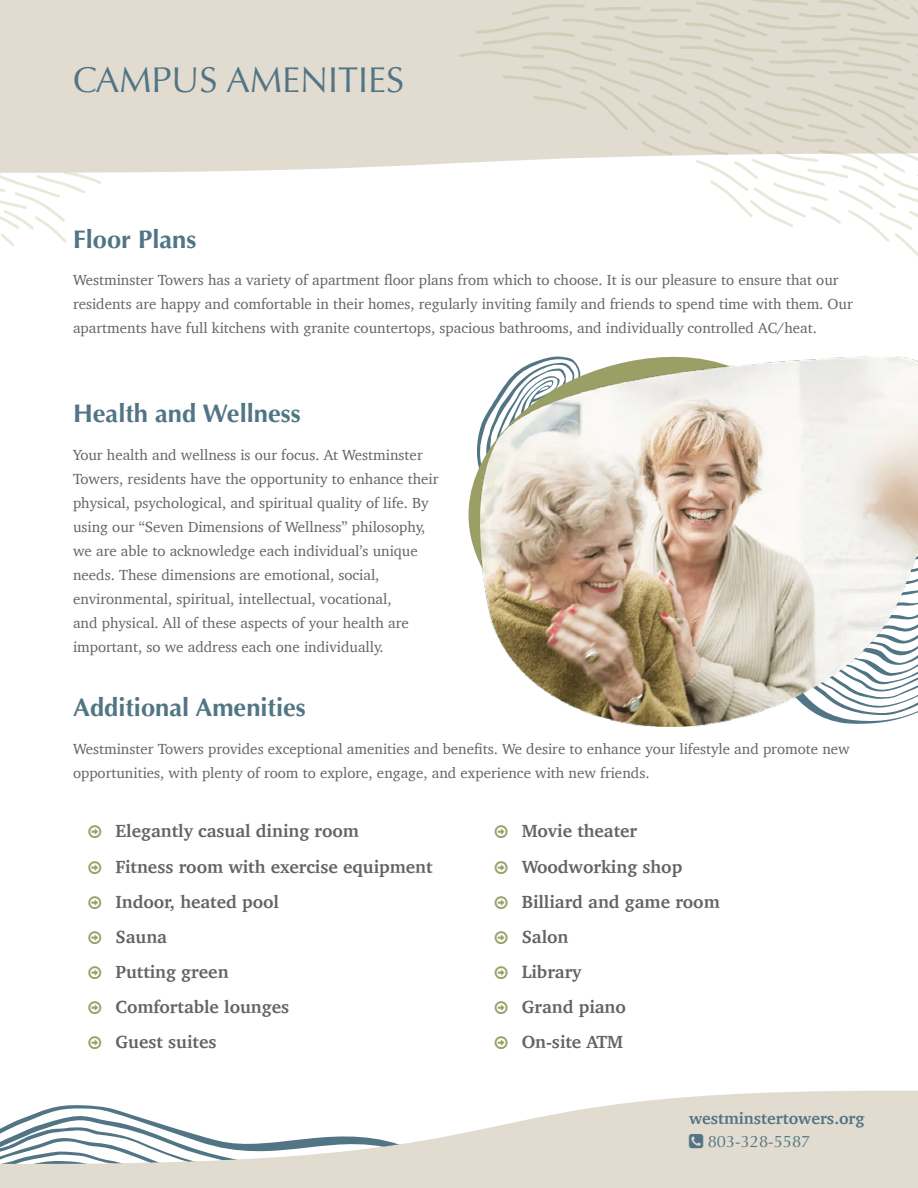
<style>
.page{position:relative;width:918px;height:1188px;background:#fff}
.page>*{position:absolute;margin:0;border:0;box-sizing:border-box;transform-origin:0 0}
.t1{font:36px "Optima";color:#517584}
.Content{font:700 25.5px "Optima";color:#517584}
.t2{font:700 18px "Charter";color:#636366}
.t3{font:700 16.5px "Charter";color:#517584}
.t4{font:16.5px "Optima";color:#517584}
.Content-2{font:15px/24px "Charter";color:#636366}
</style>
<div class="page">
<svg style="left:0;top:1090px;width:918px;height:98px;fill:#e1dbd0"></svg>
<svg style="left:0;top:173px;width:101px;height:73px"></svg>
<div style="left:0;top:0;width:458px;height:173px;background:#e1dbd0"></div>
<svg style="left:458px;top:0;width:460px;height:256px"></svg>
<svg style="left:468px;top:356px;width:400px;height:210px"></svg>
<img style="left:481px;top:357px;width:437px;height:370px">
<svg style="left:689px;top:1134px;width:14px;height:14px"></svg>
<p class="t1" style="left:73px;top:59px;width:333px">CAMPUS AMENITIES</p>
<p class="Content" style="left:73px;top:224px;width:125px">Floor Plans</p>
<p class="Content-2" style="left:73px;top:268px;width:781px">Westminster Towers has a variety of apartment floor plans from which to choose. It is our pleasure to ensure that our residents are happy and comfortable in their homes, regularly inviting family and friends to spend time with them. Our apartments have full kitchens with granite countertops, spacious bathrooms, and individually controlled AC/heat.</p>
<p class="Content" style="left:73px;top:399px;width:229px">Health and Wellness</p>
<p class="Content-2" style="left:73px;top:442px;width:367px">Your health and wellness is our focus. At Westminster Towers, residents have the opportunity to enhance their physical, psychological, and spiritual quality of life. By using our “Seven Dimensions of Wellness” philosophy, we are able to acknowledge each individual’s unique needs. These dimensions are emotional, social, environmental, spiritual, intellectual, vocational,<br>and physical. All of these aspects of your health are important, so we address each one individually.</p>
<p class="Content" style="left:73px;top:693px;width:234px">Additional Amenities</p>
<p class="Content-2" style="left:73px;top:737px;width:778px">Westminster Towers provides exceptional amenities and benefits. We desire to enhance your lifestyle and promote new opportunities, with plenty of room to explore, engage, and experience with new friends.</p>
<p class="t2" style="left:116px;top:816px;width:245px">Elegantly casual dining room</p>
<p class="t2" style="left:116px;top:851px;width:319px">Fitness room with exercise equipment</p>
<p class="t2" style="left:116px;top:886px;width:165px">Indoor, heated pool</p>
<p class="t2" style="left:116px;top:921px;width:53px">Sauna</p>
<p class="t2" style="left:116px;top:956px;width:115px">Putting green</p>
<p class="t2" style="left:116px;top:991px;width:175px">Comfortable lounges</p>
<p class="t2" style="left:116px;top:1026px;width:102px">Guest suites</p>
<p class="t2" style="left:522px;top:816px;width:117px">Movie theater</p>
<p class="t2" style="left:522px;top:851px;width:162px">Woodworking shop</p>
<p class="t2" style="left:522px;top:886px;width:200px">Billiard and game room</p>
<p class="t2" style="left:522px;top:921px;width:48px">Salon</p>
<p class="t2" style="left:522px;top:956px;width:61px">Library</p>
<p class="t2" style="left:522px;top:991px;width:106px">Grand piano</p>
<p class="t2" style="left:522px;top:1026px;width:103px">On-site ATM</p>
<p class="t3" style="left:689px;top:1104px;width:177px">westminstertowers.org</p>
<p class="t4" style="left:708px;top:1131px;width:104px">803-328-5587</p>
</div>
